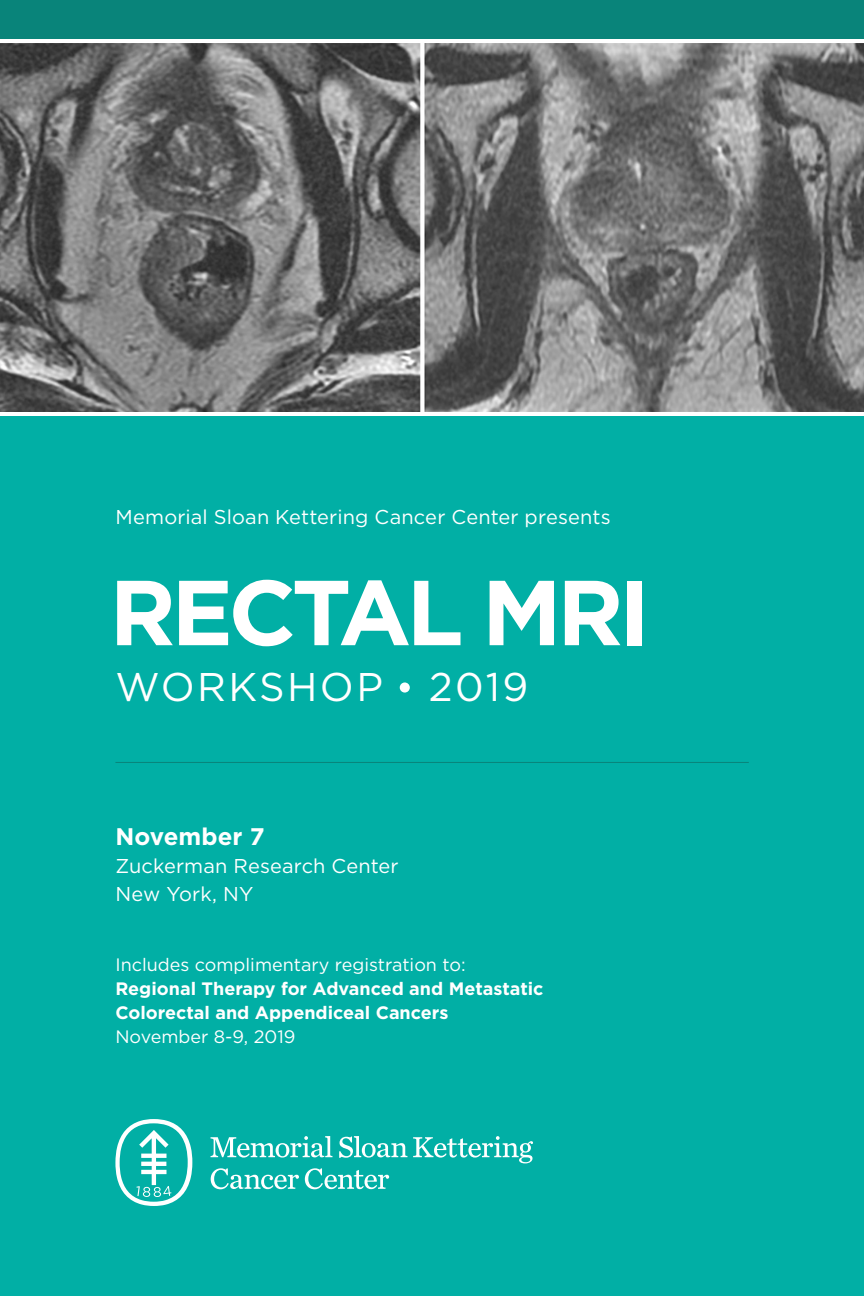
<style>
.page{position:relative;width:864px;height:1296px;background:#fff}
.page>*{position:absolute;margin:0;border:0;box-sizing:border-box;transform-origin:0 0}
.t1{font:700 92px "Gotham";letter-spacing:-.05em;color:#fff}
.t2{font:40px "Gotham";letter-spacing:.06em;color:#fff}
.Body_Text{font:700 24px "Gotham";letter-spacing:.005em;color:#fff}
.Body_Text-2{font:20px "Gotham";letter-spacing:.005em;color:#fff}
.t3{font:700 18px "Gotham";color:#fff}
.t4{font:18px "Gotham";color:#fff}
</style>
<div class="page">
<div style="left:0;top:0;width:864px;height:54px;background:#09847a"></div>
<div style="left:0;top:58px;width:864px;height:1238px;background:#01afa5"></div>
<div style="left:0;top:39px;width:864px;height:377px;background:#fff"></div>
<img style="left:0;top:43px;width:864px;height:369px">
<svg style="left:115px;top:1119px;width:418px;height:87px"></svg>
<div style="left:400px;top:682px;width:10px;height:11px;background:#fff;border-radius:50%"></div>
<hr style="left:115px;top:762px;width:634px;height:1px;background:#09847a">
<p class="Body_Text-2" style="left:115px;top:504px;width:497px">Memorial Sloan Kettering Cancer Center presents</p>
<p class="t1" style="left:109px;top:552px;width:542px">RECTAL MRI</p>
<p class="t2" style="left:115px;top:661px;width:415px">WORKSHOP 2019</p>
<p class="Body_Text" style="left:115px;top:821px;width:151px">November 7</p>
<p class="Body_Text-2" style="left:115px;top:853px;width:285px">Zuckerman Research Center</p>
<p class="Body_Text-2" style="left:115px;top:881px;width:140px">New York, NY</p>
<p class="t4" style="left:115px;top:953px;width:352px">Includes complimentary registration to:</p>
<p class="t3" style="left:115px;top:976px;width:430px">Regional Therapy for Advanced and Metastatic</p>
<p class="t3" style="left:115px;top:1000px;width:335px">Colorectal and Appendiceal Cancers</p>
<p class="t4" style="left:115px;top:1025px;width:182px">November 8-9, 2019</p>
</div>
